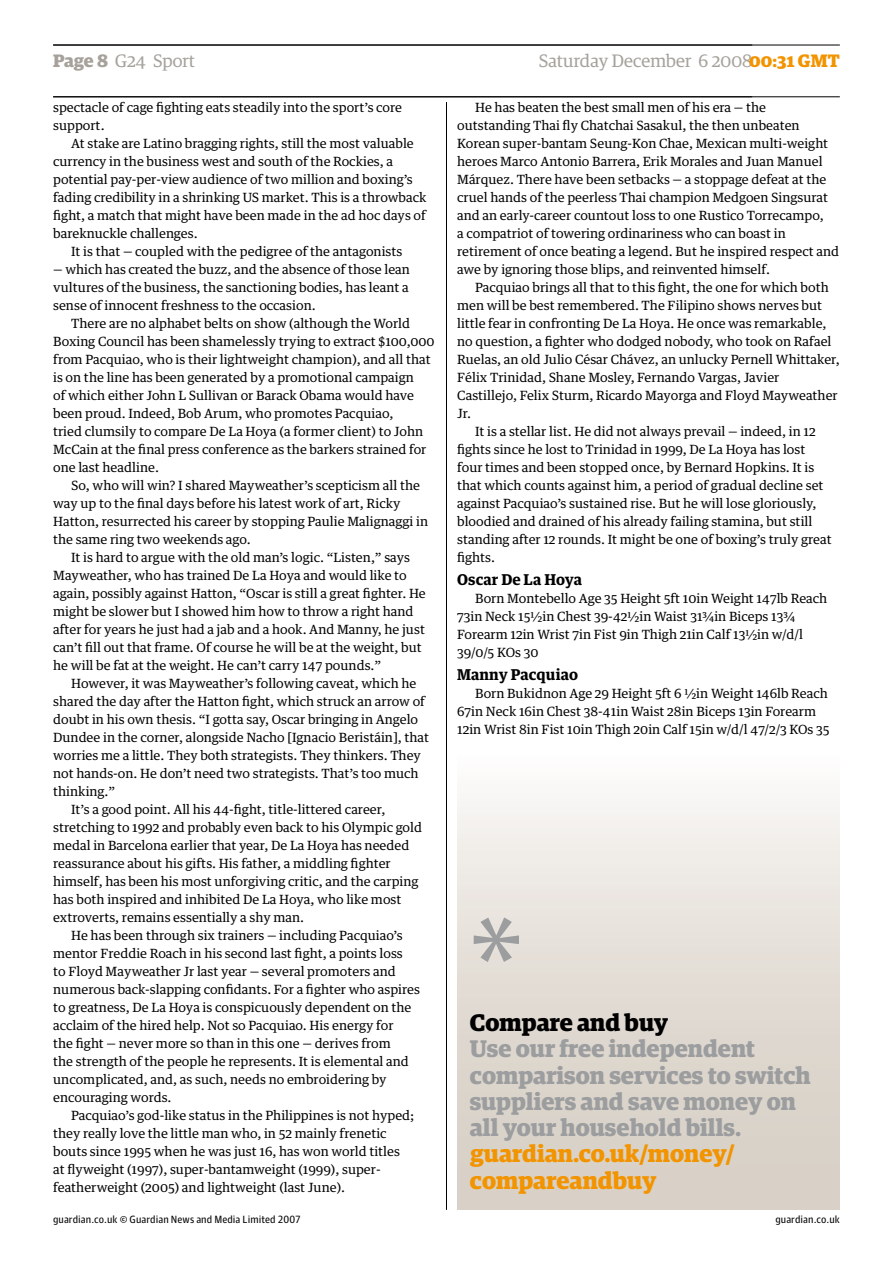
<style>
.page{position:relative;width:893px;height:1263px;background:#fff}
.page>*{position:absolute;margin:0;border:0;box-sizing:border-box;transform-origin:0 0}
.t1{font:127.5px "Myriad";color:#9c9d9f}
.t2{font:700 24px/26.2px "DE6 Display Egyptian";color:#9c9d9f}
.t3{font:700 24px/26.2px "DE6 Display Egyptian";color:#f29400}
.t4{font:700 24px "DE6 Display Egyptian";color:#000}
.t5{font:18px "DE3 Display Egyptian";letter-spacing:.005em;color:#a6a19b}
.t6{font:700 15px "TE32 Text Egyptian";letter-spacing:.005em;color:#000}
.t7{font:12.75px/18px "TE32 Text Egyptian";color:#000}
.t8{font:10.5px "AS32 Agate Sans";letter-spacing:.005em;color:#000}
.s1{font-family:"DE6 Display Egyptian";font-weight:700}
.s2{font-family:"DE6 Display Egyptian";font-weight:700;color:#f29400}
</style>
<div class="page">
<hr style="left:53px;top:45px;width:787px;height:1px;background:#000">
<hr style="left:53px;top:96px;width:787px;height:1px;background:#000">
<hr style="left:446px;top:102px;width:1px;height:1108px;background:#000">
<div style="left:457px;top:751px;width:383px;height:459px;background:linear-gradient(to bottom,#f9f8f6,#d2cabf)"></div>
<h3 class="t5" style="left:53px;top:50px;width:143px"><span class="s1">Page</span> G24 Sport</h3>
<h3 class="t5" style="left:539px;top:50px;width:302px">Saturday December 6 2008<span class="s2">00:31 GMT</span></h3>
<p class="t7" style="left:53px;top:98px;width:350px">spectacle of cage fighting eats steadily into the sport’s core support.</p>
<p class="t7" style="left:71px;top:134px;width:344px">At stake are Latino bragging rights, still the most valuable</p>
<p class="t7" style="left:53px;top:152px;width:341px">currency in the business west and south of the Rockies, a</p>
<p class="t7" style="left:53px;top:170px;width:361px">potential pay-per-view audience of two million and boxing’s</p>
<p class="t7" style="left:53px;top:188px;width:375px">fading credibility in a shrinking US market. This is a throwback</p>
<p class="t7" style="left:53px;top:206px;width:374px">fight, a match that might have been made in the ad hoc days of</p>
<p class="t7" style="left:53px;top:224px;width:146px">bareknuckle challenges.</p>
<p class="t7" style="left:71px;top:242px;width:333px">It is that — coupled with the pedigree of the antagonists</p>
<p class="t7" style="left:53px;top:260px;width:358px;text-align:justify">— which has created the buzz, and the absence of those lean vultures of the business, the sanctioning bodies, has leant a sense of innocent freshness to the occasion.</p>
<p class="t7" style="left:53px;top:314px;width:383px;text-indent:18px">There are no alphabet belts on show (although the World Boxing Council has been shamelessly trying to extract $100,000 from Pacquiao, who is their lightweight champion), and all that is on the line has been generated by a promotional campaign<br>of which either John L Sullivan or Barack Obama would have been proud. Indeed, Bob Arum, who promotes Pacquiao,<br>tried clumsily to compare De La Hoya (a former client) to John McCain at the final press conference as the barkers strained for one last headline.</p>
<p class="t7" style="left:53px;top:476px;width:377px;text-indent:18px">So, who will win? I shared Mayweather’s scepticism all the way up to the final days before his latest work of art, Ricky Hatton, resurrected his career by stopping Paulie Malignaggi in the same ring two weekends ago.</p>
<p class="t7" style="left:53px;top:548px;width:374px;text-indent:18px">It is hard to argue with the old man’s logic. “Listen,” says Mayweather, who has trained De La Hoya and would like to again, possibly against Hatton, “Oscar is still a great fighter. He might be slower but I showed him how to throw a right hand after for years he just had a jab and a hook. And Manny, he just can’t fill out that frame. Of course he will be at the weight, but he will be fat at the weight. He can’t carry 147 pounds.”</p>
<p class="t7" style="left:71px;top:674px;width:347px">However, it was Mayweather’s following caveat, which he</p>
<p class="t7" style="left:53px;top:692px;width:373px">shared the day after the Hatton fight, which struck an arrow of</p>
<p class="t7" style="left:53px;top:710px;width:366px">doubt in his own thesis. “I gotta say, Oscar bringing in Angelo</p>
<p class="t7" style="left:53px;top:728px;width:377px">Dundee in the corner, alongside Nacho [Ignacio Beristáin], that</p>
<p class="t7" style="left:53px;top:746px;width:369px">worries me a little. They both strategists. They thinkers. They</p>
<p class="t7" style="left:53px;top:764px;width:367px">not hands-on. He don’t need two strategists. That’s too much</p>
<p class="t7" style="left:53px;top:782px;width:64px">thinking.”</p>
<p class="t7" style="left:71px;top:800px;width:316px">It’s a good point. All his 44-fight, title-littered career,</p>
<p class="t7" style="left:53px;top:818px;width:370px">stretching to 1992 and probably even back to his Olympic gold</p>
<p class="t7" style="left:53px;top:836px;width:358px">medal in Barcelona earlier that year, De La Hoya has needed</p>
<p class="t7" style="left:53px;top:854px;width:339px">reassurance about his gifts. His father, a middling fighter</p>
<p class="t7" style="left:53px;top:872px;width:367px">himself, has been his most unforgiving critic, and the carping</p>
<p class="t7" style="left:53px;top:890px;width:350px">has both inspired and inhibited De La Hoya, who like most</p>
<p class="t7" style="left:53px;top:908px;width:253px">extroverts, remains essentially a shy man.</p>
<p class="t7" style="left:71px;top:926px;width:333px">He has been through six trainers — including Pacquiao’s</p>
<p class="t7" style="left:53px;top:944px;width:351px">mentor Freddie Roach in his second last fight, a points loss</p>
<p class="t7" style="left:53px;top:962px;width:344px">to Floyd Mayweather Jr last year — several promoters and</p>
<p class="t7" style="left:53px;top:980px;width:368px">numerous back-slapping confidants. For a fighter who aspires</p>
<p class="t7" style="left:53px;top:998px;width:360px">to greatness, De La Hoya is conspicuously dependent on the</p>
<p class="t7" style="left:53px;top:1016px;width:342px">acclaim of the hired help. Not so Pacquiao. His energy for</p>
<p class="t7" style="left:53px;top:1034px;width:339px">the fight — never more so than in this one — derives from</p>
<p class="t7" style="left:53px;top:1052px;width:357px">the strength of the people he represents. It is elemental and</p>
<p class="t7" style="left:53px;top:1070px;width:335px">uncomplicated, and, as such, needs no embroidering by</p>
<p class="t7" style="left:53px;top:1088px;width:120px">encouraging words.</p>
<p class="t7" style="left:71px;top:1106px;width:345px">Pacquiao’s god-like status in the Philippines is not hyped;</p>
<p class="t7" style="left:53px;top:1124px;width:335px">they really love the little man who, in 52 mainly frenetic</p>
<p class="t7" style="left:53px;top:1142px;width:348px">bouts since 1995 when he was just 16, has won world titles</p>
<p class="t7" style="left:53px;top:1160px;width:329px">at flyweight (1997), super-bantamweight (1999), super-</p>
<p class="t7" style="left:53px;top:1178px;width:293px">featherweight (2005) and lightweight (last June).</p>
<p class="t7" style="left:457px;top:98px;width:384px;text-indent:18px">He has beaten the best small men of his era — the outstanding Thai fly Chatchai Sasakul, the then unbeaten Korean super-bantam Seung-Kon Chae, Mexican multi-weight heroes Marco Antonio Barrera, Erik Morales and Juan Manuel Márquez. There have been setbacks — a stoppage defeat at the cruel hands of the peerless Thai champion Medgoen Singsurat and an early-career countout loss to one Rustico Torrecampo,<br>a compatriot of towering ordinariness who can boast in retirement of once beating a legend. But he inspired respect and awe by ignoring those blips, and reinvented himself.</p>
<p class="t7" style="left:475px;top:278px;width:355px">Pacquiao brings all that to this fight, the one for which both</p>
<p class="t7" style="left:457px;top:296px;width:367px">men will be best remembered. The Filipino shows nerves but</p>
<p class="t7" style="left:457px;top:314px;width:371px">little fear in confronting De La Hoya. He once was remarkable,</p>
<p class="t7" style="left:457px;top:332px;width:376px">no question, a fighter who dodged nobody, who took on Rafael</p>
<p class="t7" style="left:457px;top:350px;width:384px">Ruelas, an old Julio César Chávez, an unlucky Pernell Whittaker,</p>
<p class="t7" style="left:457px;top:368px;width:324px">Félix Trinidad, Shane Mosley, Fernando Vargas, Javier</p>
<p class="t7" style="left:457px;top:386px;width:382px">Castillejo, Felix Sturm, Ricardo Mayorga and Floyd Mayweather</p>
<p class="t7" style="left:457px;top:404px;width:16px">Jr.</p>
<p class="t7" style="left:475px;top:422px;width:342px">It is a stellar list. He did not always prevail — indeed, in 12</p>
<p class="t7" style="left:457px;top:440px;width:350px">fights since he lost to Trinidad in 1999, De La Hoya has lost</p>
<p class="t7" style="left:457px;top:458px;width:359px">four times and been stopped once, by Bernard Hopkins. It is</p>
<p class="t7" style="left:457px;top:476px;width:368px">that which counts against him, a period of gradual decline set</p>
<p class="t7" style="left:457px;top:494px;width:361px">against Pacquiao’s sustained rise. But he will lose gloriously,</p>
<p class="t7" style="left:457px;top:512px;width:357px">bloodied and drained of his already failing stamina, but still</p>
<p class="t7" style="left:457px;top:530px;width:376px">standing after 12 rounds. It might be one of boxing’s truly great</p>
<p class="t7" style="left:457px;top:548px;width:40px">fights.</p>
<p class="t6" style="left:457px;top:570px;width:126px">Oscar De La Hoya</p>
<p class="t7" style="left:457px;top:589px;width:372px;text-indent:18px">Born Montebello Age 35 Height 5ft 10in Weight 147lb Reach 73in Neck 15½in Chest 39-42½in Waist 31¾in Biceps 13¾ Forearm 12in Wrist 7in Fist 9in Thigh 21in Calf 13½in w/d/l 39/0/5 KOs 30</p>
<p class="t6" style="left:457px;top:665px;width:122px">Manny Pacquiao</p>
<p class="t7" style="left:457px;top:684px;width:374px;text-indent:18px">Born Bukidnon Age 29 Height 5ft 6 ½in Weight 146lb Reach<br>67in Neck 16in Chest 38-41in Waist 28in Biceps 13in Forearm<br>12in Wrist 8in Fist 10in Thigh 20in Calf 15in w/d/l 47/2/3 KOs 35</p>
<h1 class="t1" style="left:470px;top:899px;width:54px">*</h1>
<h2 class="t4" style="left:470px;top:1008px;width:200px">Compare and buy</h2>
<h2 class="t2" style="left:470px;top:1035px;width:342px">Use our free independent comparison services to switch suppliers and save money on all your household bills.</h2>
<h2 class="t3" style="left:470px;top:1140px;width:267px">guardian.co.uk/money/ compareandbuy</h2>
<p class="t8" style="left:53px;top:1213px;width:249px">guardian.co.uk © Guardian News and Media Limited 2007</p>
<p class="t8" style="left:775px;top:1213px;width:66px">guardian.co.uk</p>
</div>
